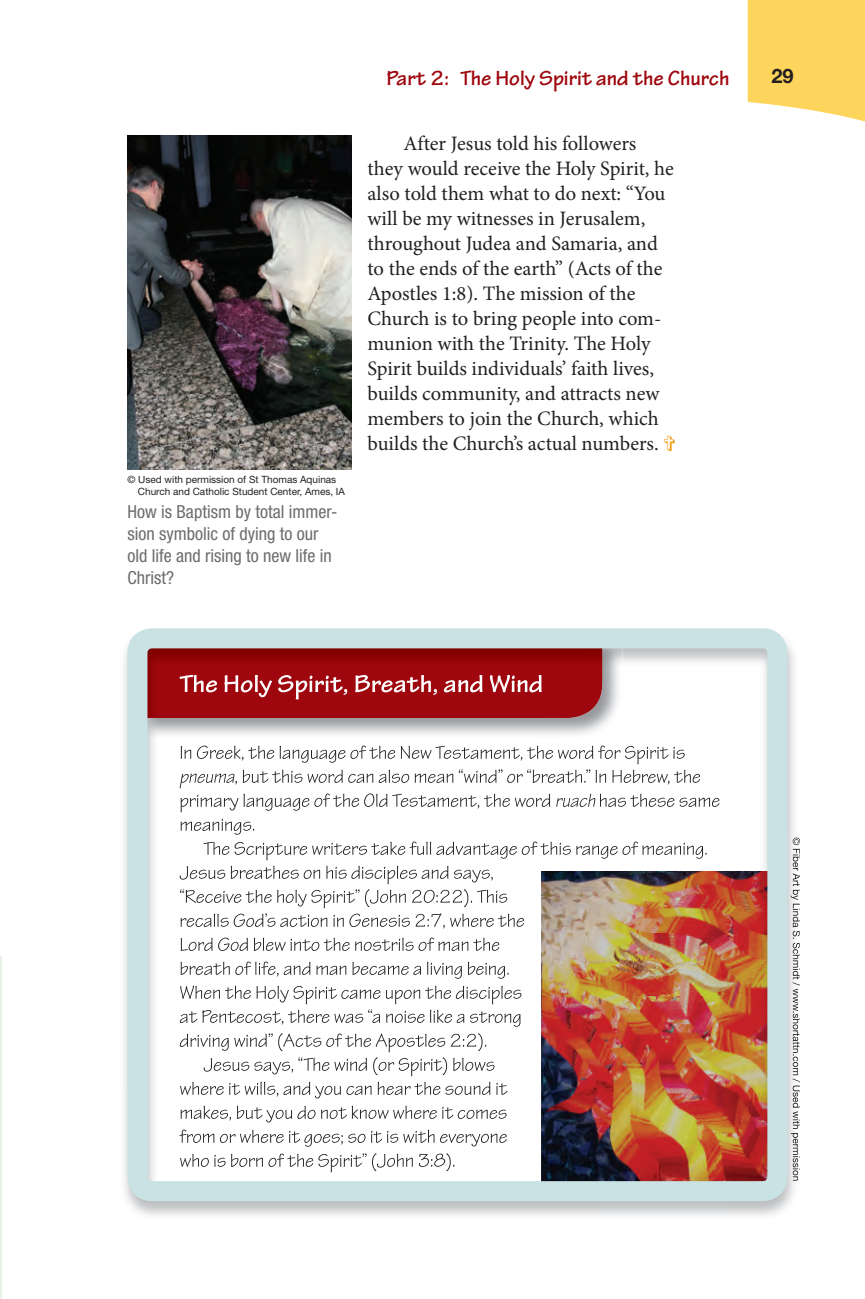
<style>
.page{position:relative;width:865px;height:1299px;background:#fff}
.page>*{position:absolute;margin:0;border:0;box-sizing:border-box;transform-origin:0 0}
.t1{font:700 22px "Tekton Pro";color:#9d070d}
.t2{font:20.4px/25px "Minion Pro";color:#231f20}
.t3{font:700 20px "Helvetica Neue LT Std";color:#231f20}
.t4{font:condensed 18px/22px "Helvetica Neue LT Std";color:#6c6d70}
.t5{font:10px/12px "Helvetica Neue LT Std";color:#231f20}
.s1{color:#ee9e18}
</style>
<div class="page">
<img style="left:127px;top:135px;width:224px;height:335px">
<hr style="left:0;top:900px;width:1px;height:399px;background:#e7f1e4">
<hr style="left:0;top:888px;width:1px;height:67px;background:#fdfefd">
<img style="left:595px;top:643px;width:199px;height:247px">
<img style="left:732px;top:890px;width:62px;height:326px">
<img style="left:181px;top:745px;width:504px;height:19px">
<img style="left:180px;top:774px;width:54px;height:14px">
<img style="left:235px;top:769px;width:466px;height:15px">
<img style="left:181px;top:793px;width:370px;height:19px">
<img style="left:556px;top:794px;width:39px;height:13px">
<img style="left:600px;top:794px;width:120px;height:13px">
<img style="left:181px;top:819px;width:73px;height:16px">
<img style="left:204px;top:841px;width:504px;height:19px">
<img style="left:180px;top:866px;width:313px;height:18px">
<img style="left:180px;top:889px;width:328px;height:19px">
<img style="left:181px;top:913px;width:343px;height:15px">
<img style="left:181px;top:937px;width:319px;height:14px">
<img style="left:181px;top:961px;width:328px;height:18px">
<img style="left:180px;top:986px;width:342px;height:18px">
<img style="left:180px;top:1009px;width:341px;height:18px">
<img style="left:180px;top:1033px;width:306px;height:19px">
<img style="left:204px;top:1057px;width:291px;height:19px">
<img style="left:180px;top:1082px;width:327px;height:16px">
<img style="left:181px;top:1106px;width:326px;height:16px">
<img style="left:180px;top:1129px;width:327px;height:18px">
<img style="left:180px;top:1153px;width:274px;height:19px">
<img style="left:148px;top:649px;width:474px;height:89px">
<img style="left:148px;top:649px;width:350px;height:69px">
<img style="left:498px;top:649px;width:104px;height:69px">
<img style="left:578px;top:649px;width:24px;height:33px">
<img style="left:180px;top:675px;width:318px;height:25px">
<img style="left:498px;top:675px;width:44px;height:25px">
<img style="left:541px;top:871px;width:225px;height:309px">
<img style="left:791px;top:837px;width:8px;height:344px">
<div style="left:127px;top:628px;width:660px;height:573px;border:20px solid #c9e2e3;border-radius:14px"></div>
<svg style="left:748px;top:0;width:117px;height:122px;background:#fed96c"></svg>
<p class="t5" style="left:138px;top:474px;width:209px;text-indent:-10px">© Used with permission of St Thomas Aquinas<br>Church and Catholic Student Center, Ames, IA</p>
<p class="t4" style="left:127px;top:500px;width:211px">How is Baptism by total immer&shy;sion symbolic of dying to our old life and rising to new life in<br>Christ?</p>
<p class="t1" style="left:386px;top:65px;width:345px">Part 2: The Holy Spirit and the Church</p>
<p class="t3" style="left:771px;top:64px;width:24px">29</p>
<p class="t2" style="left:367px;top:131px;width:309px;text-indent:36px">After Jesus told his followers they would receive the Holy Spirit, he also told them what to do next: “You will be my witnesses in Jerusalem, throughout Judea and Samaria, and to the ends of the earth” (Acts of the Apostles 1:8). The mission of the Church is to bring people into com&shy;munion with the Trinity. The Holy Spirit builds individuals’ faith lives, builds community, and attracts new members to join the Church, which builds the Church’s actual numbers. <span class="s1">✞</span></p>
</div>
